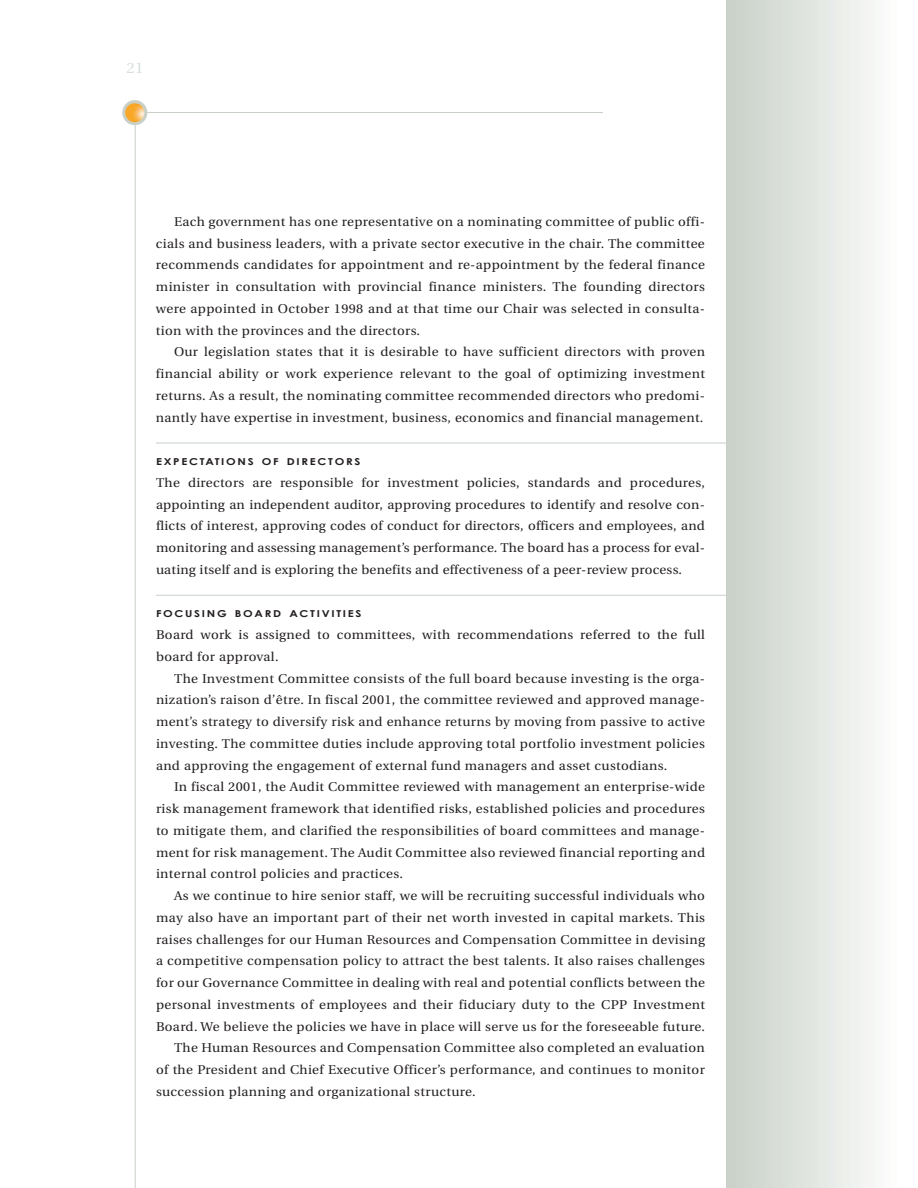
<style>
.page{position:relative;width:918px;height:1188px;background:#fff}
.page>*{position:absolute;margin:0;border:0;box-sizing:border-box;transform-origin:0 0}
.t1{font:15px "Utopia";color:#d7dfda;scale:1.05 1}
.t2{font:12.75px/21.8px "Utopia";letter-spacing:.025em;color:#231f20;text-align:justify;scale:1.05 1}
.t3{font:700 9.6px "Century Gothic";letter-spacing:.15em;color:#231f20;scale:1.2 1}
</style>
<div class="page">
<hr style="left:156px;top:443px;width:570px;height:1px;background:#c8d0c8">
<hr style="left:156px;top:595px;width:570px;height:1px;background:#c8d0c8">
<svg style="left:135px;top:112px;width:468px;height:1075px"></svg>
<div style="left:122px;top:100px;width:25px;height:25px;background:#c8d0c8;border-radius:50%"></div>
<img style="left:125px;top:103px;width:19px;height:19px">
<p class="t1" style="left:126px;top:62px;width:18px">21</p>
<p class="t2" style="left:156px;top:212px;width:524px;text-indent:18px">Each government has one representative on a nominating committee of public offi&shy;cials and business leaders, with a private sector executive in the chair. The committee recommends candidates for appointment and re-appointment by the federal finance minister in consultation with provincial finance ministers. The founding directors were appointed in October 1998 and at that time our Chair was selected in consulta&shy;tion with the provinces and the directors.</p>
<p class="t2" style="left:156px;top:342px;width:524px;text-indent:18px">Our legislation states that it is desirable to have sufficient directors with proven financial ability or work experience relevant to the goal of optimizing investment returns. As a result, the nominating committee recommended directors who predomi&shy;nantly have expertise in investment, business, economics and financial management.</p>
<p class="t3" style="left:156px;top:458px;width:172px">EXPECTATIONS OF DIRECTORS</p>
<p class="t2" style="left:156px;top:473px;width:524px">The directors are responsible for investment policies, standards and procedures, appointing an independent auditor, approving procedures to identify and resolve con&shy;flicts of interest, approving codes of conduct for directors, officers and employees, and monitoring and assessing management’s performance. The board has a process for eval&shy;uating itself and is exploring the benefits and effectiveness of a peer-review process.</p>
<p class="t3" style="left:156px;top:610px;width:173px">FOCUSING BOARD ACTIVITIES</p>
<p class="t2" style="left:156px;top:625px;width:524px">Board work is assigned to committees, with recommendations referred to the full board for approval.</p>
<p class="t2" style="left:156px;top:668px;width:525px;text-indent:18px">The Investment Committee consists of the full board because investing is the orga&shy;nization’s raison d’être. In fiscal 2001, the committee reviewed and approved manage&shy;ment’s strategy to diversify risk and enhance returns by moving from passive to active investing. The committee duties include approving total portfolio investment policies and approving the engagement of external fund managers and asset custodians.</p>
<p class="t2" style="left:156px;top:777px;width:524px;text-indent:18px">In fiscal 2001, the Audit Committee reviewed with management an enterprise-wide risk management framework that identified risks, established policies and procedures to mitigate them, and clarified the responsibilities of board committees and manage&shy;ment for risk management. The Audit Committee also reviewed financial reporting and internal control policies and practices.</p>
<p class="t2" style="left:174px;top:886px;width:507px">As we continue to hire senior staff, we will be recruiting successful individuals who</p>
<p class="t2" style="left:156px;top:908px;width:525px">may also have an important part of their net worth invested in capital markets. This</p>
<p class="t2" style="left:156px;top:929px;width:524px">raises challenges for our Human Resources and Compensation Committee in devising</p>
<p class="t2" style="left:156px;top:951px;width:524px">a competitive compensation policy to attract the best talents. It also raises challenges</p>
<p class="t2" style="left:156px;top:973px;width:524px">for our Governance Committee in dealing with real and potential conflicts between the</p>
<p class="t2" style="left:156px;top:995px;width:525px">personal investments of employees and their fiduciary duty to the CPP Investment</p>
<p class="t2" style="left:156px;top:1016px;width:524px">Board. We believe the policies we have in place will serve us for the foreseeable future.</p>
<p class="t2" style="left:174px;top:1038px;width:507px">The Human Resources and Compensation Committee also completed an evaluation</p>
<p class="t2" style="left:156px;top:1060px;width:524px">of the President and Chief Executive Officer’s performance, and continues to monitor</p>
<p class="t2" style="left:156px;top:1082px;width:306px">succession planning and organizational structure.</p>
</div>
